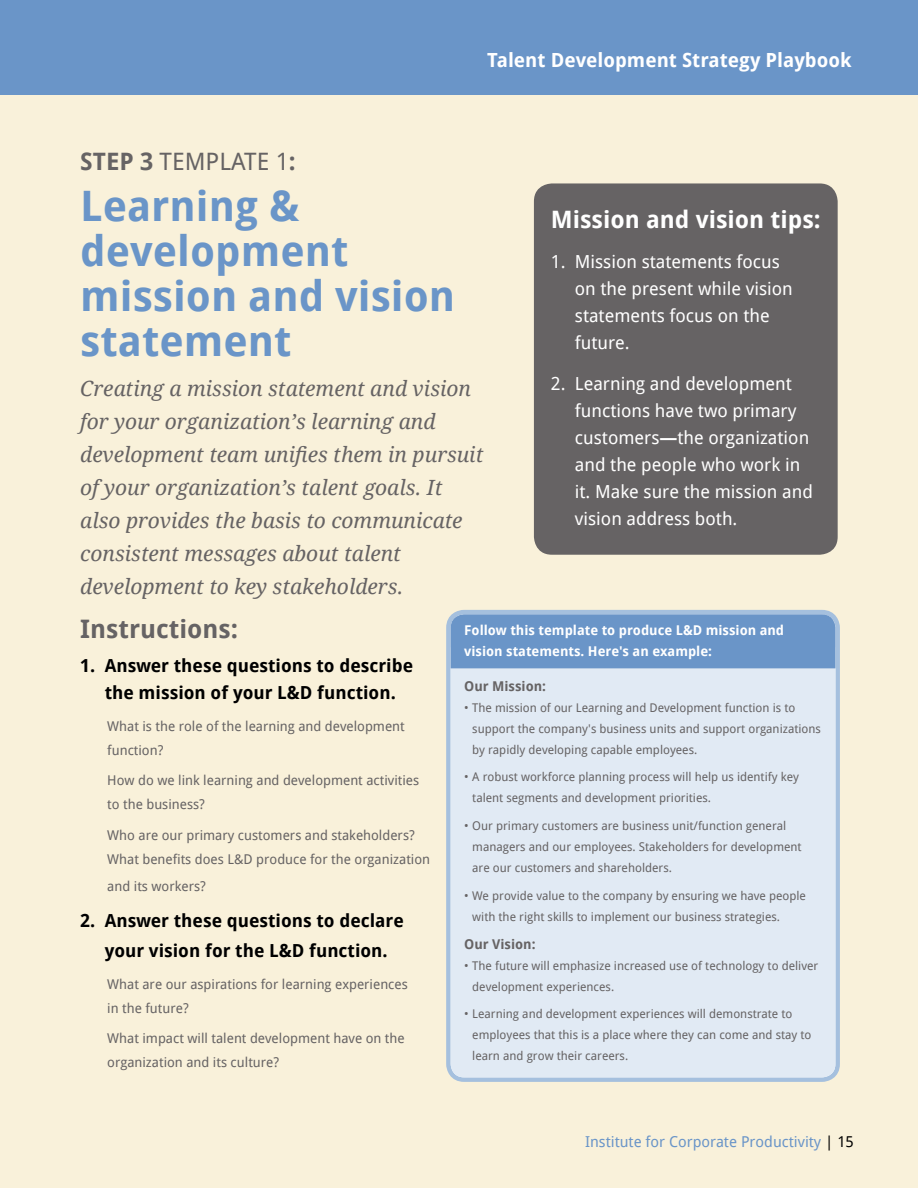
<style>
.page{position:relative;width:918px;height:1188px;background:#f9f1da}
.page>*{position:absolute;margin:0;border:0;box-sizing:border-box;transform-origin:0 0}
.t1{font:700 42px/45px "Droid Sans";color:#6a95c8}
.t2{font:700 25.5px "Droid Sans";color:#666364}
.t3{font:700 24px "Droid Sans";color:#fff}
.t4{font:24px "Droid Sans";color:#666364}
.t5{font:italic 21px/33px "Droid Serif";color:#666364}
.t6{font:700 19.5px "Droid Sans";color:#fff}
.t7{font:18px/27px "Droid Sans";color:#fff}
.t8{font:700 18px/27px "Droid Sans";color:#000;text-align:center}
.t9{font:15px "Droid Sans";color:#6a95c8}
.t10{font:13.5px/24px "Droid Sans";color:#666364}
.t11{font:700 13.5px/21px "Droid Sans";color:#fff}
.t12{font:700 13.5px "Droid Sans";color:#666364}
.t13{font:12px/21px "Droid Sans";color:#666364}
.s1{font-weight:700}
.s2{color:#000}
</style>
<div class="page">
<div style="left:0;top:0;width:918px;height:94px;background:#6a95c8"></div>
<div style="left:534px;top:183px;width:304px;height:372px;background:#666364;border-radius:18px"></div>
<div style="left:446px;top:610px;width:394px;height:472px;border:4px solid #a5c0de;border-radius:16px"></div>
<div style="left:451px;top:668px;width:384px;height:409px;background:#e1eaf4"></div>
<div style="left:451px;top:614px;width:384px;height:54px;background:#6a95c8"></div>
<h3 class="t6" style="left:487px;top:46px;width:366px">Talent Development Strategy Playbook</h3>
<h3 class="t4" style="left:80px;top:144px;width:217px"><span class="s1">STEP 3</span> TEMPLATE 1<span class="s1">:</span></h3>
<h1 class="t1" style="left:80px;top:183px;width:376px">Learning &amp; development mission and vision statement</h1>
<p class="t5" style="left:80px;top:372px;width:405px">Creating a mission statement and vision for your organization’s learning and development team unifies them in pursuit of your organization’s talent goals. It also provides the basis to communicate consistent messages about talent development to key stakeholders.</p>
<h2 class="t2" style="left:80px;top:611px;width:159px">Instructions:</h2>
<h3 class="t8" style="left:80px;top:652px;width:334px">1. Answer these questions to describe the mission of your L&amp;D function.</h3>
<p class="t10" style="left:107px;top:713px;width:299px">What is the role of the learning and development function?</p>
<p class="t10" style="left:107px;top:768px;width:313px">How do we link learning and development activities to the business?</p>
<p class="t10" style="left:107px;top:823px;width:324px">Who are our primary customers and stakeholders?<br>What benefits does L&amp;D produce for the organization</p>
<p class="t10" style="left:107px;top:874px;width:100px">and its workers?</p>
<h3 class="t8" style="left:80px;top:905px;width:325px;line-height:30px">2. Answer these questions to declare your vision for the L&amp;D function.</h3>
<p class="t10" style="left:107px;top:971px;width:302px">What are our aspirations for learning experiences in the future?</p>
<p class="t10" style="left:107px;top:1026px;width:299px">What impact will talent development have on the organization and its culture?</p>
<h3 class="t3" style="left:551px;top:202px;width:271px">Mission and vision tips:</h3>
<h3 class="t7" style="left:575px;top:248px;width:219px;text-indent:-24px">1. Mission statements focus on the present while vision statements focus on the future.</h3>
<h3 class="t7" style="left:575px;top:369px;width:240px;text-indent:-24px">2. Learning and development functions have two primary customers<span class="s1">—</span>the organization and the people who work in it. Make sure the mission and vision address both.</h3>
<p class="t11" style="left:464px;top:619px;width:322px">Follow this template to produce L&amp;D mission and vision statements. Here's an example:</p>
<p class="t12" style="left:464px;top:676px;width:83px">Our Mission:</p>
<p class="t13" style="left:472px;top:696px;width:350px;text-indent:-8px">• The mission of our Learning and Development function is to support the company's business units and support organizations by rapidly developing capable employees.</p>
<p class="t13" style="left:472px;top:766px;width:328px;text-indent:-8px">• A robust workforce planning process will help us identify key talent segments and development priorities.</p>
<p class="t13" style="left:472px;top:815px;width:331px;text-indent:-8px">• Our primary customers are business unit/function general managers and our employees. Stakeholders for development are our customers and shareholders.</p>
<p class="t13" style="left:472px;top:885px;width:335px;text-indent:-8px">• We provide value to the company by ensuring we have people with the right skills to implement our business strategies.</p>
<p class="t12" style="left:464px;top:934px;width:73px">Our Vision:</p>
<p class="t13" style="left:472px;top:954px;width:348px;text-indent:-8px">• The future will emphasize increased use of technology to deliver development experiences.</p>
<p class="t13" style="left:472px;top:1003px;width:341px;text-indent:-8px">• Learning and development experiences will demonstrate to employees that this is a place where they can come and stay to learn and grow their careers.</p>
<p class="t9" style="left:585px;top:1131px;width:270px">Institute for Corporate Productivity <span class="s2">| 15</span></p>
</div>
